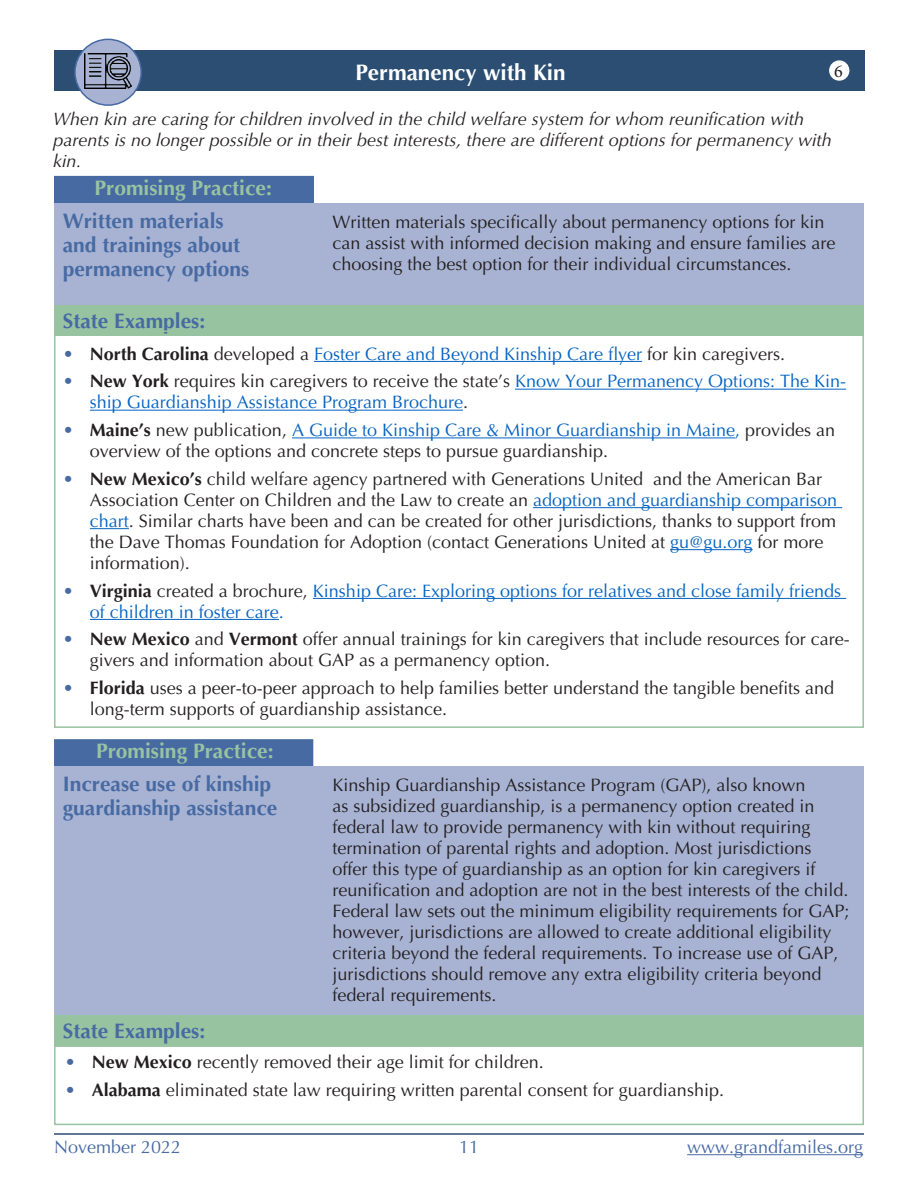
<style>
.page{position:relative;width:918px;height:1188px;background:#fff}
.page>*{position:absolute;margin:0;border:0;box-sizing:border-box;transform-origin:0 0}
.Heading_2{font:700 22.5px "Optima";color:#fff}
.Heading{font:700 21px/24px "Optima";color:#476aa3}
.Heading-2{font:700 21px "Optima";color:#98c3a1}
.Body_Text{font:18px/21px "Optima";color:#231f20}
.t1{font:18px/21px "Optima";color:#0563c1}
.Body_Text-2{font:italic 18px/21px "Optima";color:#231f20}
.t2{font:18px "Optima";color:#476aa3}
.t3{font:18px "Minion Pro";color:#231f20}
.s1{color:#476aa3}
.s2{font-weight:700;color:#231f20}
.s3{color:#231f20}
.s4{font-weight:700}
.s5{color:#0563c1}
</style>
<div class="page">
<hr style="left:687px;top:1154px;width:176px;height:1px;background:#476aa3">
<hr style="left:54px;top:1133px;width:810px;height:2px;background:#2b4e72">
<div style="left:54px;top:176px;width:260px;height:27px;background:#476aa3"></div>
<div style="left:54px;top:50px;width:811px;height:40px;background:#2b4e72"></div>
<svg style="left:75px;top:39px;width:66px;height:66px;background:#96a2c1"></svg>
<div style="left:74px;top:39px;width:68px;height:67px;border:2px solid #476aa3;border-radius:50%"></div>
<img style="left:85px;top:54px;width:47px;height:34px">
<div style="left:54px;top:203px;width:810px;height:102px;background:#a8b3d3"></div>
<div style="left:54px;top:305px;width:810px;height:31px;background:#98c3a1"></div>
<hr style="left:314px;top:361px;width:328px;height:1px;background:#0563c1">
<hr style="left:515px;top:389px;width:331px;height:1px;background:#0563c1">
<hr style="left:90px;top:410px;width:373px;height:1px;background:#0563c1">
<hr style="left:292px;top:437px;width:443px;height:1px;background:#0563c1">
<hr style="left:533px;top:507px;width:309px;height:1px;background:#0563c1">
<hr style="left:90px;top:528px;width:39px;height:1px;background:#0563c1">
<hr style="left:670px;top:549px;width:83px;height:1px;background:#0563c1">
<hr style="left:313px;top:598px;width:533px;height:1px;background:#0563c1">
<hr style="left:90px;top:619px;width:189px;height:1px;background:#0563c1">
<div style="left:54px;top:330px;width:810px;height:398px;border:2px solid #98c3a1"></div>
<div style="left:830px;top:61px;width:19px;height:19px;background:#fff;border-radius:50%"></div>
<div style="left:829px;top:60px;width:20px;height:21px;border:2px solid #fff;border-radius:50%"></div>
<div style="left:54px;top:739px;width:259px;height:28px;background:#476aa3;border:2px solid #476aa3"></div>
<div style="left:54px;top:767px;width:810px;height:248px;background:#a8b3d3"></div>
<div style="left:54px;top:1015px;width:810px;height:30px;background:#98c3a1"></div>
<div style="left:54px;top:1045px;width:810px;height:80px;border:2px solid #98c3a1"></div>
<p class="Heading_2" style="left:355px;top:59px;width:212px">Permanency with Kin</p>
<p class="Body_Text-2" style="left:53px;top:109px;width:780px">When kin are caring for children involved in the child welfare system for whom reunification with parents is no longer possible or in their best interests, there are different options for permanency with kin.</p>
<p class="t3" style="left:834px;top:59px;width:10px">6</p>
<p class="Heading-2" style="left:95px;top:176px;width:179px">Promising Practice:</p>
<p class="Heading" style="left:63px;top:209px;width:188px">Written materials and trainings about permanency options</p>
<p class="Body_Text" style="left:332px;top:212px;width:505px">Written materials specifically about permanency options for kin can assist with informed decision making and ensure families are choosing the best option for their individual circumstances.</p>
<p class="Heading" style="left:63px;top:309px;width:144px">State Examples:</p>
<p class="t1" style="left:63px;top:343px;width:724px"><span class="s1">•</span> <span class="s2">North Carolina</span> <span class="s3">developed a</span> Foster Care and Beyond Kinship Care flyer <span class="s3">for kin caregivers.</span></p>
<p class="t1" style="left:90px;top:371px;width:758px;text-indent:-27px"><span class="s1">•</span> <span class="s2">New York</span> <span class="s3">requires kin caregivers to receive the state’s</span> Know Your Permanency Options: The Kin&shy;ship Guardianship Assistance Program Brochure<span class="s3">.</span></p>
<p class="Body_Text" style="left:90px;top:420px;width:747px;text-indent:-27px"><span class="s1">•</span> <span class="s4">Maine’s</span> new publication, <span class="s5">A Guide to Kinship Care &amp; Minor Guardianship in Maine,</span> provides an overview of the options and concrete steps to pursue guardianship.</p>
<p class="Body_Text" style="left:90px;top:469px;width:749px;text-indent:-27px"><span class="s1">•</span> <span class="s4">New Mexico’s</span> child welfare agency partnered with Generations United and the American Bar Association Center on Children and the Law to create an <span class="s5">adoption and guardianship comparison chart</span>. Similar charts have been and can be created for other jurisdictions, thanks to support from the Dave Thomas Foundation for Adoption (contact Generations United at <span class="s5">gu@gu.org</span> for more information).</p>
<p class="t1" style="left:90px;top:580px;width:753px;text-indent:-27px"><span class="s1">•</span> <span class="s2">Virginia</span> <span class="s3">created a brochure,</span> Kinship Care: Exploring options for relatives and close family friends of children in foster care.</p>
<p class="Body_Text" style="left:90px;top:629px;width:762px;text-indent:-27px"><span class="s1">•</span> <span class="s4">New Mexico</span> and <span class="s4">Vermont</span> offer annual trainings for kin caregivers that include resources for care&shy;givers and information about GAP as a permanency option.</p>
<p class="Body_Text" style="left:90px;top:678px;width:746px;text-indent:-27px"><span class="s1">•</span> <span class="s4">Florida</span> uses a peer-to-peer approach to help families better understand the tangible benefits and long-term supports of guardianship assistance.</p>
<p class="Heading-2" style="left:96px;top:739px;width:179px">Promising Practice:</p>
<p class="Heading" style="left:63px;top:772px;width:216px">Increase use of kinship guardianship assistance</p>
<p class="Body_Text" style="left:332px;top:775px;width:519px">Kinship Guardianship Assistance Program (GAP), also known<br>as subsidized guardianship, is a permanency option created in federal law to provide permanency with kin without requiring termination of parental rights and adoption. Most jurisdictions offer this type of guardianship as an option for kin caregivers if reunification and adoption are not in the best interests of the child.<br>Federal law sets out the minimum eligibility requirements for GAP; however, jurisdictions are allowed to create additional eligibility criteria beyond the federal requirements. To increase use of GAP, jurisdictions should remove any extra eligibility criteria beyond federal requirements.</p>
<p class="Heading" style="left:63px;top:1019px;width:144px">State Examples:</p>
<p class="Body_Text" style="left:65px;top:1052px;width:481px"><span class="s1">•</span> <span class="s4">New Mexico</span> recently removed their age limit for children.</p>
<p class="Body_Text" style="left:65px;top:1079px;width:661px"><span class="s1">•</span> <span class="s4">Alabama</span> eliminated state law requiring written parental consent for guardianship.</p>
<p class="t2" style="left:54px;top:1136px;width:129px">November 2022</p>
<p class="t2" style="left:459px;top:1136px;width:22px">11</p>
<p class="t2" style="left:687px;top:1136px;width:178px">www.grandfamiles.org</p>
</div>
